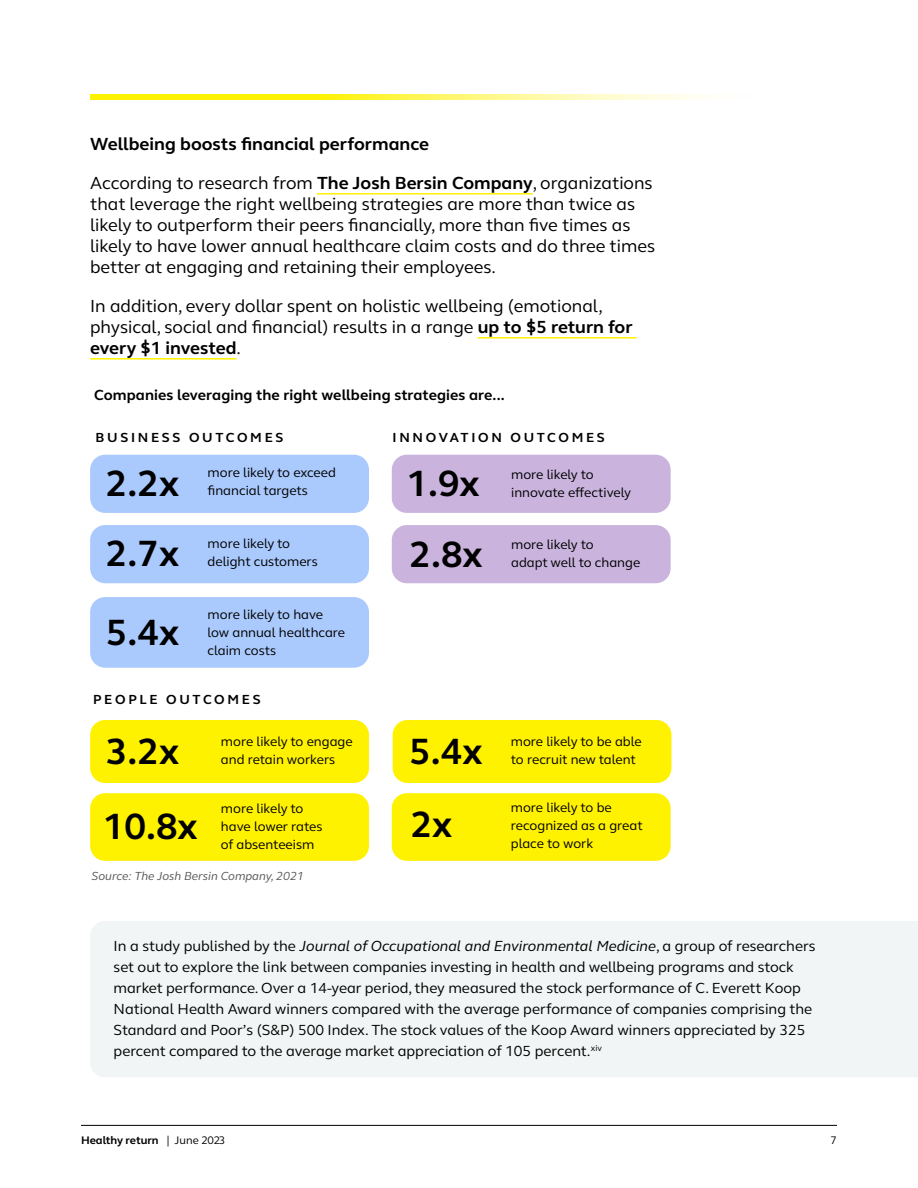
<style>
.page{position:relative;width:918px;height:1188px;background:#fff}
.page>*{position:absolute;margin:0;border:0;box-sizing:border-box;transform-origin:0 0}
.t1{font:700 37.5px/79.2px "FS Thrive Elliot";color:#000}
.t2{font:18px/21px "FS Thrive Elliot";color:#000}
.t3{font:700 18px/39px "FS Thrive Elliot";color:#000}
.t4{font:15px/21px "FS Thrive Elliot";color:#000}
.t5{font:700 15px "FS Thrive Elliot";letter-spacing:.005em;color:#000}
.t6{font:13.5px/18px "FS Thrive Elliot";color:#000}
.t7{font:700 13.5px "FS Thrive Elliot";letter-spacing:.2em;color:#000}
.t8{font:italic 12px "FS Thrive Elliot";color:#58595b}
.t9{font:700 11.25px "FS Thrive Elliot";color:#000}
.t10{font:11.25px "FS Thrive Elliot";color:#000}
.s1{font-weight:400}
.s2{font-weight:700}
.s3{font-style:italic}
</style>
<div class="page">
<svg style="left:90px;top:94px;width:613px;height:6px;background:#fff658"></svg>
<div style="left:90px;top:720px;width:279px;height:63px;background:#fff200;border-radius:15px"></div>
<div style="left:90px;top:793px;width:279px;height:68px;background:#fff200;border-radius:15px"></div>
<div style="left:392px;top:793px;width:279px;height:68px;background:#fff200;border-radius:15px"></div>
<div style="left:393px;top:720px;width:278px;height:63px;background:#fff200;border-radius:15px"></div>
<div style="left:392px;top:455px;width:279px;height:58px;background:#cab4de;border-radius:15px"></div>
<div style="left:392px;top:525px;width:279px;height:58px;background:#cab4de;border-radius:15px"></div>
<div style="left:90px;top:455px;width:279px;height:58px;background:#aacafd;border-radius:15px"></div>
<div style="left:90px;top:525px;width:279px;height:58px;background:#aacafd;border-radius:15px"></div>
<div style="left:90px;top:597px;width:279px;height:71px;background:#aacafd;border-radius:15px"></div>
<hr style="left:317px;top:193px;width:216px;height:2px;background:#fff200">
<hr style="left:478px;top:337px;width:159px;height:2px;background:#fff200">
<hr style="left:90px;top:358px;width:146px;height:2px;background:#fff200">
<div style="left:90px;top:921px;width:828px;height:156px;background:#f2f5f5"></div>
<hr style="left:81px;top:1125px;width:756px;height:1px;background:#000">
<p class="t3" style="left:90px;top:125px;width:564px">Wellbeing boosts financial performance<br><span class="s1">According to research from</span> The Josh Bersin Company<span class="s1">, organizations</span></p>
<p class="t2" style="left:90px;top:194px;width:566px">that leverage the right wellbeing strategies are more than twice as likely to outperform their peers financially, more than five times as likely to have lower annual healthcare claim costs and do three times better at engaging and retaining their employees.</p>
<p class="t2" style="left:90px;top:296px;width:544px">In addition, every dollar spent on holistic wellbeing (emotional, physical, social and financial) results in a range <span class="s2">up to $5 return for every $1 invested</span>.</p>
<p class="t5" style="left:94px;top:386px;width:412px">Companies leveraging the right wellbeing strategies are...</p>
<p class="t7" style="left:96px;top:429px;width:189px">BUSINESS OUTCOMES</p>
<p class="t6" style="left:208px;top:464px;width:130px">more likely to exceed</p>
<h1 class="t1" style="left:106px;top:444px;width:75px">2.2x</h1>
<p class="t6" style="left:208px;top:482px;width:102px">financial targets</p>
<h1 class="t1" style="left:106px;top:515px;width:75px">2.7x<br>5.4x</h1>
<p class="t6" style="left:208px;top:534px;width:112px">more likely to delight customers</p>
<p class="t6" style="left:208px;top:606px;width:139px">more likely to have low annual healthcare claim costs</p>
<p class="t7" style="left:393px;top:430px;width:214px">INNOVATION OUTCOMES</p>
<p class="t6" style="left:511px;top:465px;width:84px">more likely to</p>
<h1 class="t1" style="left:406px;top:444px;width:75px">1.9x</h1>
<p class="t6" style="left:511px;top:483px;width:122px">innovate effectively</p>
<h1 class="t1" style="left:410px;top:515px;width:75px">2.8x</h1>
<p class="t6" style="left:511px;top:535px;width:131px">more likely to<br>adapt well to change</p>
<p class="t7" style="left:93px;top:691px;width:169px">PEOPLE OUTCOMES</p>
<p class="t6" style="left:221px;top:732px;width:133px">more likely to engage and retain workers</p>
<p class="t6" style="left:511px;top:732px;width:132px">more likely to be able</p>
<h1 class="t1" style="left:106px;top:712px;width:75px">3.2x</h1>
<h1 class="t1" style="left:409px;top:712px;width:75px">5.4x</h1>
<p class="t6" style="left:511px;top:750px;width:127px">to recruit new talent</p>
<p class="t6" style="left:221px;top:799px;width:103px">more likely to have lower rates of absenteeism</p>
<p class="t6" style="left:511px;top:798px;width:133px">more likely to be recognized as a great place to work</p>
<h1 class="t1" style="left:103px;top:787px;width:96px">10.8x</h1>
<h1 class="t1" style="left:411px;top:786px;width:43px">2x</h1>
<p class="t8" style="left:92px;top:869px;width:214px">Source: The Josh Bersin Company, 2021</p>
<p class="t4" style="left:114px;top:935px;width:703px">In a study published by the <span class="s3">Journal of Occupational and Environmental Medicine</span>, a group of researchers set out to explore the link between companies investing in health and wellbeing programs and stock market performance. Over a 14-year period, they measured the stock performance of C. Everett Koop National Health Award winners compared with the average performance of companies comprising the Standard and Poor’s (S&amp;P) 500 Index. The stock values of the Koop Award winners appreciated by 325 percent compared to the average market appreciation of 105 percent.<sup>xiv</sup></p>
<p class="t9" style="left:81px;top:1134px;width:146px">Healthy return <span class="s1">| June 2023</span></p>
<p class="t10" style="left:831px;top:1134px;width:8px">7</p>
</div>
